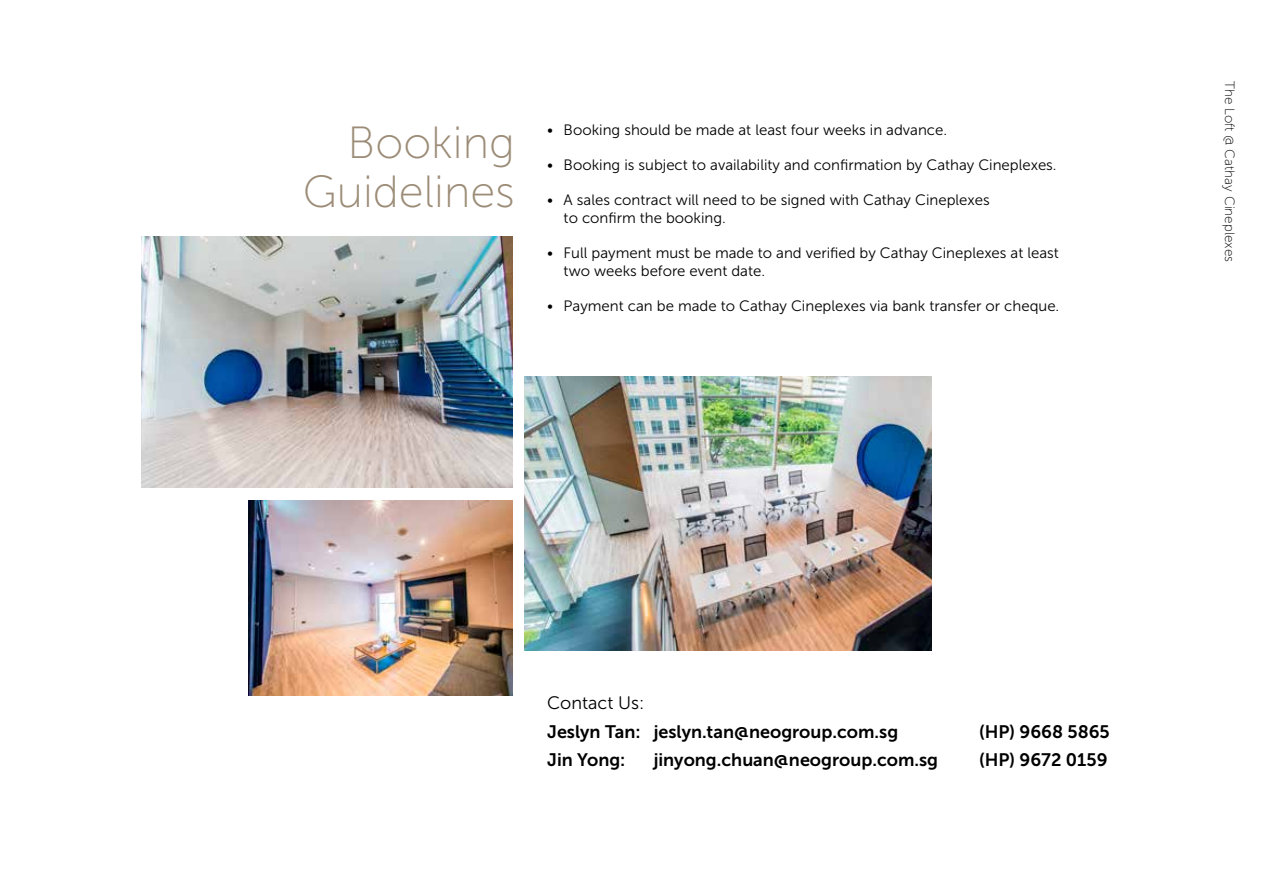
<style>
.page{position:relative;width:1263px;height:893px;background:#fff}
.page>*{position:absolute;margin:0;border:0;box-sizing:border-box;transform-origin:0 0}
.t1{font:45px/49.5px "Museo Sans 100";color:#9c8c77;text-align:right}
.t2{font:18px "Museo Sans 700";color:#000}
.t3{font:18px "Museo Sans 300";color:#000}
.t4{font:15px/18px "Museo Sans 300";color:#000}
.t5{font:13.5px "Museo Sans 100";color:#000}
</style>
<div class="page">
<img style="left:141px;top:237px;width:372px;height:250px">
<img style="left:524px;top:376px;width:408px;height:274px">
<img style="left:248px;top:501px;width:265px;height:194px">
<h1 class="t1" style="left:303px;top:118px;width:214px">Booking<br>Guidelines</h1>
<p class="t4" style="left:547px;top:121px;width:401px">• Booking should be made at least four weeks in advance.</p>
<p class="t4" style="left:547px;top:156px;width:511px">• Booking is subject to availability and confirmation by Cathay Cineplexes.</p>
<p class="t4" style="left:564px;top:191px;width:428px;text-indent:-16px">• A sales contract will need to be signed with Cathay Cineplexes to confirm the booking.</p>
<p class="t4" style="left:564px;top:244px;width:497px;text-indent:-16px">• Full payment must be made to and verified by Cathay Cineplexes at least two weeks before event date.</p>
<p class="t4" style="left:547px;top:297px;width:514px">• Payment can be made to Cathay Cineplexes via bank transfer or cheque.</p>
<p class="t5" style="left:1237px;top:81px;width:183px;rotate:90deg">The Loft @ Cathay Cineplexes</p>
<p class="t3" style="left:547px;top:693px;width:99px">Contact Us:</p>
<p class="t2" style="left:547px;top:721px;width:353px">Jeslyn Tan: jeslyn.tan@neogroup.com.sg</p>
<p class="t2" style="left:979px;top:721px;width:132px">(HP) 9668 5865</p>
<p class="t2" style="left:547px;top:750px;width:80px">Jin Yong:</p>
<p class="t2" style="left:654px;top:750px;width:286px">jinyong.chuan@neogroup.com.sg</p>
<p class="t2" style="left:979px;top:750px;width:130px">(HP) 9672 0159</p>
</div>
